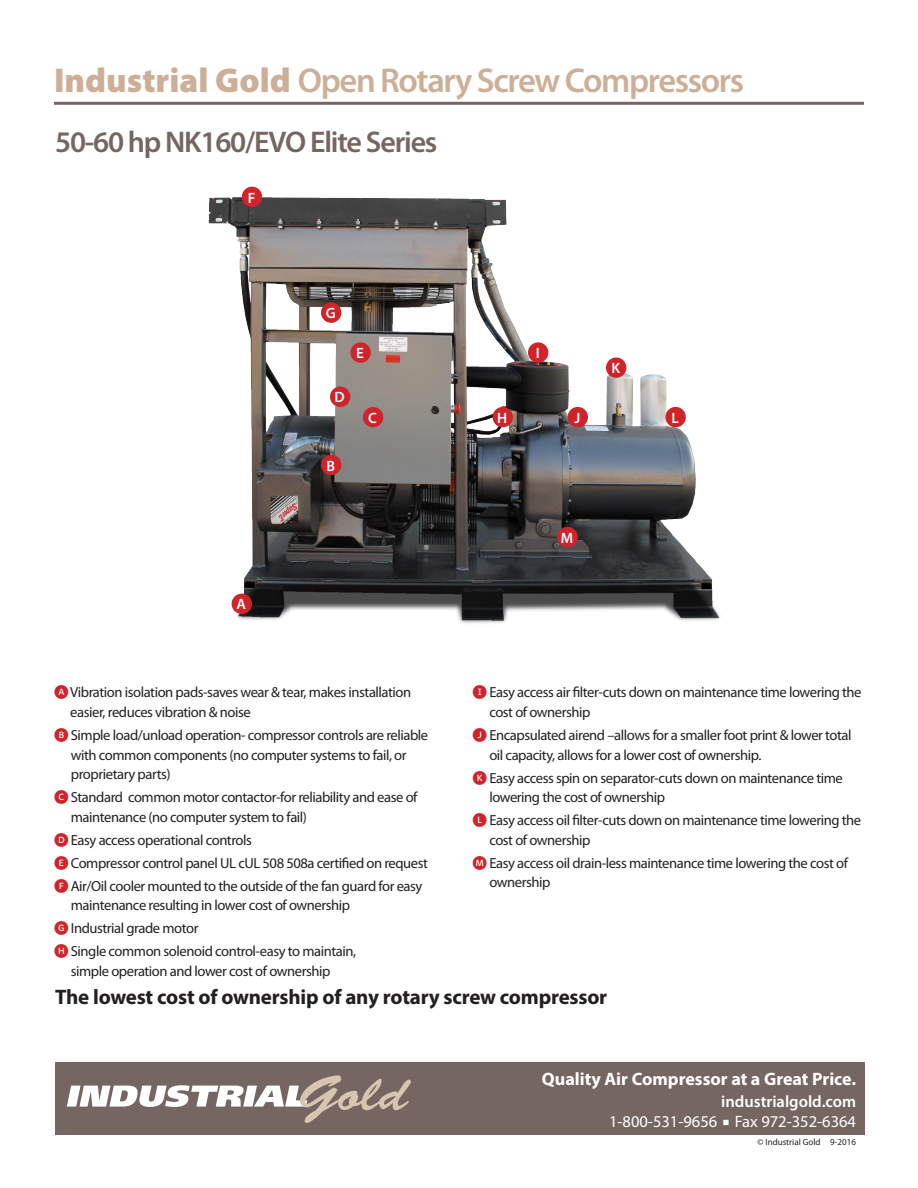
<style>
.page{position:relative;width:918px;height:1188px;background:#fff}
.page>*{position:absolute;margin:0;border:0;box-sizing:border-box;transform-origin:0 0}
.product_name{font:600 34.5px "Myriad Pro";letter-spacing:-.04em;color:#cdaf97}
.t1{font:600 30px "Myriad Pro";letter-spacing:-.04em;color:#766662}
.t2{font:700 21px "Myriad Pro";letter-spacing:-.01em;color:#231f20}
.tag{font:700 18px "Myriad Pro";color:#fff}
.contact{font:16.5px "Myriad Pro";color:#fff}
.web{font:600 16.5px "Myriad Pro";color:#fff}
.t3{font:600 15px "Myriad Pro";color:#fff}
.Bullet_List{font:14.7px/19.5px "Myriad Pro";letter-spacing:-.03em;color:#231f20}
.copyright{font:9px "Myriad Pro";color:#231f20}
.s1{font-weight:900}
.s2{font-family:"Whitney Index Black Rd Md";color:#d1232a}
.s3{font-family:"Universal Newswith Comm Pi";font-size:10.5px}
</style>
<div class="page">
<div style="left:55px;top:1062px;width:810px;height:72px;background:#766662"></div>
<svg style="left:67px;top:1075px;width:344px;height:48px"></svg>
<img style="left:208px;top:197px;width:512px;height:427px">
<div style="left:232px;top:594px;width:20px;height:20px;background:#d1232a;border-radius:50%"></div>
<div style="left:321px;top:455px;width:20px;height:20px;background:#d1232a;border-radius:50%"></div>
<div style="left:363px;top:407px;width:20px;height:20px;background:#d1232a;border-radius:50%"></div>
<div style="left:330px;top:387px;width:20px;height:20px;background:#d1232a;border-radius:50%"></div>
<div style="left:350px;top:342px;width:21px;height:21px;background:#d1232a;border-radius:50%"></div>
<div style="left:242px;top:187px;width:20px;height:20px;background:#d1232a;border-radius:50%"></div>
<div style="left:321px;top:302px;width:20px;height:21px;background:#d1232a;border-radius:50%"></div>
<div style="left:493px;top:407px;width:20px;height:20px;background:#d1232a;border-radius:50%"></div>
<div style="left:528px;top:342px;width:20px;height:21px;background:#d1232a;border-radius:50%"></div>
<div style="left:568px;top:407px;width:20px;height:20px;background:#d1232a;border-radius:50%"></div>
<div style="left:606px;top:357px;width:20px;height:21px;background:#d1232a;border-radius:50%"></div>
<div style="left:665px;top:407px;width:21px;height:20px;background:#d1232a;border-radius:50%"></div>
<div style="left:557px;top:527px;width:21px;height:20px;background:#d1232a;border-radius:50%"></div>
<hr style="left:54px;top:102px;width:810px;height:3px;background:#766662">
<p class="product_name" style="left:54px;top:59px;width:692px"><span class="s1">Industrial Gold</span> Open Rotary Screw Compressors</p>
<p class="t1" style="left:55px;top:123px;width:384px">50-60 hp NK160/EVO Elite Series</p>
<p class="t3" style="left:248px;top:188px;width:9px">F</p>
<p class="t3" style="left:237px;top:595px;width:11px">A</p>
<p class="t3" style="left:326px;top:304px;width:11px">G</p>
<p class="t3" style="left:356px;top:344px;width:9px">E</p>
<p class="t3" style="left:335px;top:388px;width:12px">D</p>
<p class="t3" style="left:368px;top:408px;width:10px">C</p>
<p class="t3" style="left:326px;top:456px;width:10px">B</p>
<p class="Bullet_List" style="left:70px;top:683px;width:342px;text-indent:-16px"><span class="s2">A</span>Vibration isolation pads-saves wear &amp; tear, makes installation easier, reduces vibration &amp; noise</p>
<p class="Bullet_List" style="left:71px;top:725px;width:359px;text-indent:-17px"><span class="s2">B</span> Simple load/unload operation- compressor controls are reliable with common components (no computer systems to fail, or proprietary parts)</p>
<p class="Bullet_List" style="left:71px;top:787px;width:348px;text-indent:-17px"><span class="s2">C</span> Standard common motor contactor-for reliability and ease of maintenance (no computer system to fail)</p>
<p class="Bullet_List" style="left:54px;top:830px;width:199px"><span class="s2">D</span> Easy access operational controls</p>
<p class="Bullet_List" style="left:54px;top:853px;width:375px"><span class="s2">E</span> Compressor control panel UL cUL 508 508a certified on request</p>
<p class="Bullet_List" style="left:71px;top:876px;width:353px;text-indent:-17px"><span class="s2">F</span> Air/Oil cooler mounted to the outside of the fan guard for easy maintenance resulting in lower cost of ownership</p>
<p class="Bullet_List" style="left:54px;top:918px;width:146px"><span class="s2">G</span> Industrial grade motor</p>
<p class="Bullet_List" style="left:71px;top:941px;width:287px;text-indent:-17px"><span class="s2">H</span> Single common solenoid control-easy to maintain, simple operation and lower cost of ownership</p>
<p class="t3" style="left:497px;top:408px;width:12px">H</p>
<p class="t3" style="left:536px;top:344px;width:5px">I</p>
<p class="t3" style="left:574px;top:408px;width:7px">J</p>
<p class="t3" style="left:611px;top:359px;width:10px">K</p>
<p class="t3" style="left:561px;top:528px;width:14px">M</p>
<p class="t3" style="left:671px;top:408px;width:9px">L</p>
<p class="Bullet_List" style="left:489px;top:683px;width:374px;text-indent:-17px"><span class="s2">I</span> Easy access air filter-cuts down on maintenance time lowering the cost of ownership</p>
<p class="Bullet_List" style="left:489px;top:725px;width:364px;text-indent:-17px"><span class="s2">J</span> Encapsulated airend –allows for a smaller foot print &amp; lower total oil capacity, allows for a lower cost of ownership.</p>
<p class="Bullet_List" style="left:489px;top:768px;width:355px;text-indent:-17px"><span class="s2">K</span> Easy access spin on separator-cuts down on maintenance time lowering the cost of ownership</p>
<p class="Bullet_List" style="left:489px;top:810px;width:373px;text-indent:-17px"><span class="s2">L</span> Easy access oil filter-cuts down on maintenance time lowering the cost of ownership</p>
<p class="Bullet_List" style="left:489px;top:853px;width:360px;text-indent:-17px"><span class="s2">M</span> Easy access oil drain-less maintenance time lowering the cost of ownership</p>
<p class="t2" style="left:55px;top:984px;width:554px">The lowest cost of ownership of any rotary screw compressor</p>
<p class="tag" style="left:542px;top:1067px;width:316px">Quality Air Compressor at a Great Price.</p>
<p class="web" style="left:721px;top:1091px;width:136px">industrialgold.com</p>
<p class="contact" style="left:609px;top:1111px;width:249px">1-800-531-9656 <span class="s3">n</span> Fax 972-352-6364</p>
<p class="copyright" style="left:757px;top:1136px;width:100px">© Industrial Gold 9-2016</p>
</div>
